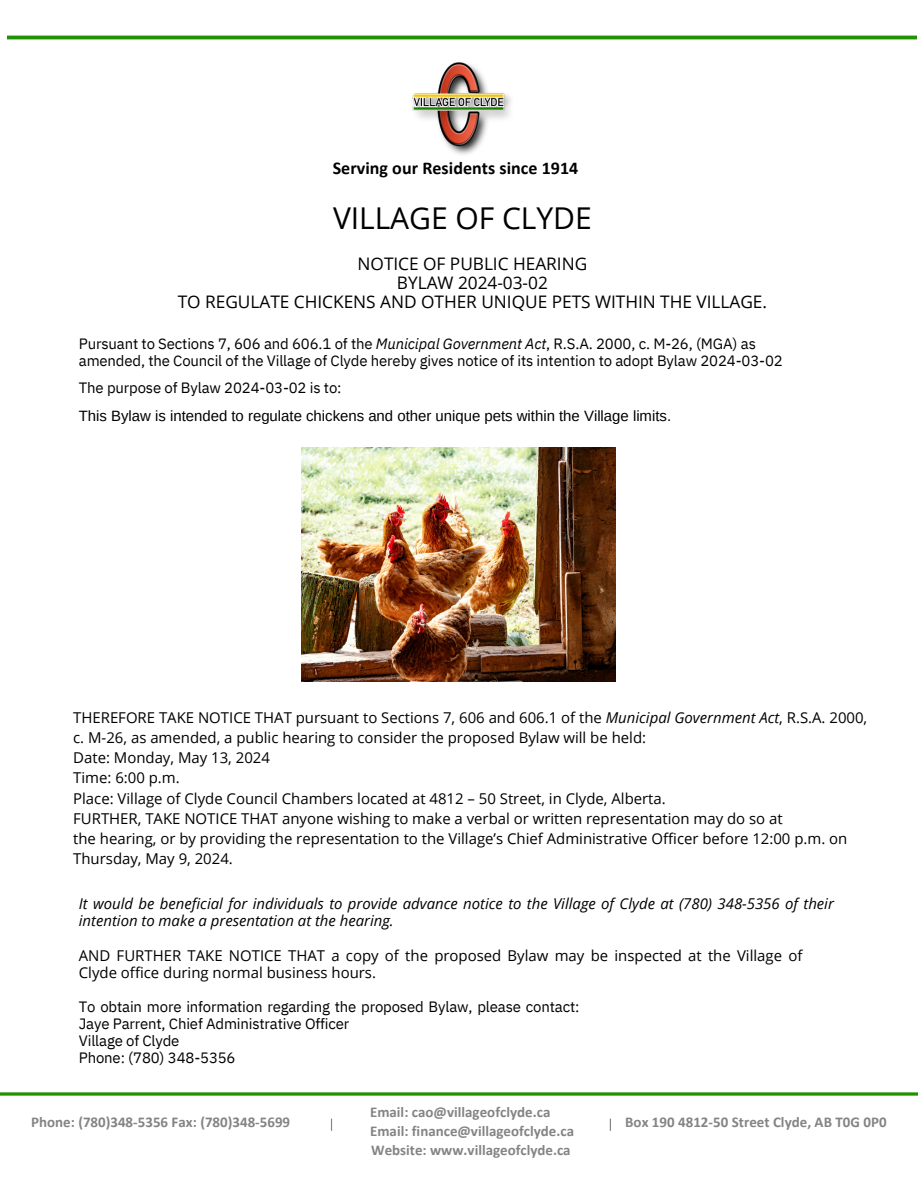
<style>
.page{position:relative;width:918px;height:1188px;background:#fff}
.page>*{position:absolute;margin:0;border:0;box-sizing:border-box;transform-origin:0 0}
.t1{font:30px "Open Sans";color:#000}
.t2{font:700 18px "Calibri";letter-spacing:.005em;color:#000}
.t3{font:17.25px/19.2px "Open Sans";color:#000;text-align:center}
.t4{font:15px/20.2px "Open Sans";color:#000}
.t5{font:15px/16.8px "IBM Plex Sans";letter-spacing:-.01em;color:#000}
.t6{font:700 15px/19.2px "Calibri";color:#848484}
.t7{font:italic 15px/16.8px "Open Sans";color:#000}
.t8{font:15px "Arimo";color:#000}
.s1{font-style:italic}
</style>
<div class="page">
<svg style="left:331px;top:1119px;width:1px;height:12px"></svg>
<svg style="left:610px;top:1119px;width:1px;height:12px"></svg>
<img style="left:0;top:1092px;width:918px;height:4px">
<img style="left:412px;top:62px;width:99px;height:93px">
<img style="left:7px;top:35px;width:909px;height:5px">
<img style="left:302px;top:447px;width:314px;height:234px">
<p class="t2" style="left:333px;top:161px;width:247px">Serving our Residents since 1914</p>
<p class="t1" style="left:333px;top:197px;width:260px">VILLAGE OF CLYDE</p>
<p class="t3" style="left:178px;top:254px;width:591px">NOTICE OF PUBLIC HEARING<br>BYLAW 2024-03-02<br>TO REGULATE CHICKENS AND OTHER UNIQUE PETS WITHIN THE VILLAGE.</p>
<p class="t5" style="left:79px;top:335px;width:705px">Pursuant to Sections 7, 606 and 606.1 of the <span class="s1">Municipal Government Act</span>, R.S.A. 2000, c. M-26, (MGA) as amended, the Council of the Village of Clyde hereby gives notice of its intention to adopt Bylaw 2024-03-02</p>
<p class="t5" style="left:79px;top:379px;width:264px">The purpose of Bylaw 2024-03-02 is to:</p>
<p class="t8" style="left:79px;top:407px;width:594px">This Bylaw is intended to regulate chickens and other unique pets within the Village limits.</p>
<p class="t4" style="left:73px;top:707px;width:796px">THEREFORE TAKE NOTICE THAT pursuant to Sections 7, 606 and 606.1 of the <span class="s1">Municipal Government Act</span>, R.S.A. 2000, c. M-26, as amended, a public hearing to consider the proposed Bylaw will be held:</p>
<p class="t4" style="left:73px;top:747px;width:198px">Date: Monday, May 13, 2024</p>
<p class="t4" style="left:73px;top:767px;width:108px">Time: 6:00 p.m.</p>
<p class="t4" style="left:73px;top:788px;width:594px">Place: Village of Clyde Council Chambers located at 4812 – 50 Street, in Clyde, Alberta.</p>
<h4 class="t4" style="left:73px;top:808px;width:711px">FURTHER, TAKE NOTICE THAT anyone wishing to make a verbal or written representation may do so at</h4>
<p class="t4" style="left:73px;top:828px;width:776px">the hearing, or by providing the representation to the Village’s Chief Administrative Officer before 12:00 p.m. on<br>Thursday, May 9, 2024.</p>
<h4 class="t7" style="left:79px;top:895px;width:757px">It would be beneficial for individuals to provide advance notice to the Village of Clyde at (780) 348-5356 of their intention to make a presentation at the hearing.</h4>
<p class="t4" style="left:79px;top:947px;width:725px;line-height:16.8px">AND FURTHER TAKE NOTICE THAT a copy of the proposed Bylaw may be inspected at the Village of<br>Clyde office during normal business hours.</p>
<p class="t5" style="left:79px;top:998px;width:502px">To obtain more information regarding the proposed Bylaw, please contact:<br>Jaye Parrent, Chief Administrative Officer</p>
<p class="t5" style="left:79px;top:1032px;width:102px">Village of Clyde</p>
<p class="t5" style="left:79px;top:1049px;width:158px">Phone: (780) 348-5356</p>
<h2 class="t6" style="left:31px;top:1114px;width:261px">Phone: (780)348-5356 Fax: (780)348-5699</h2>
<p class="t6" style="left:370px;top:1103px;width:205px">Email: cao@villageofclyde.ca<br>Email: finance@villageofclyde.ca<br>Website: www.villageofclyde.ca</p>
<p class="t6" style="left:625px;top:1114px;width:263px">Box 190 4812-50 Street Clyde, AB T0G 0P0</p>
</div>
